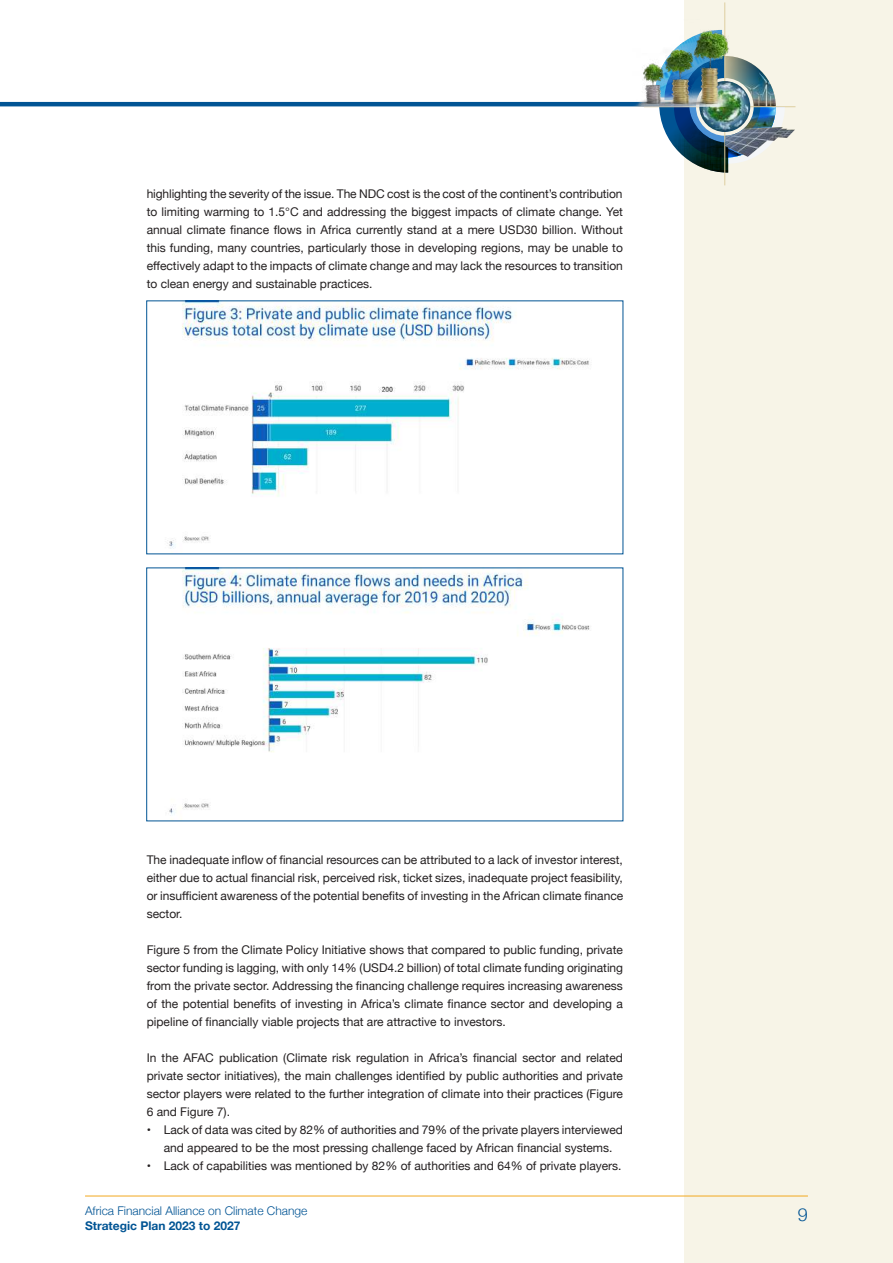
<style>
.page{position:relative;width:893px;height:1263px;background:#fff}
.page>*{position:absolute;margin:0;border:0;box-sizing:border-box;transform-origin:0 0}
.t1{font:300 18px "Helvetica Neue";color:#015494}
.t2{font:12px/18px "Helvetica Neue";color:#231f20;text-align:justify}
.t3{font:300 12px "Helvetica Neue";color:#015494}
.t4{font:700 12px "Helvetica Neue";color:#015494}
</style>
<div class="page">
<div style="left:685px;top:0;width:208px;height:1263px;background:#f7f4e7"></div>
<hr style="left:85px;top:1196px;width:723px;height:1px;background:#f2a81f">
<hr style="left:0;top:102px;width:671px;height:4px;background:#015494">
<hr style="left:644px;top:106px;width:151px;height:1px;background:#decea0">
<hr style="left:724px;top:2px;width:1px;height:183px;background:#decea0">
<img style="left:785px;top:128px;width:10px;height:10px">
<img style="left:655px;top:57px;width:130px;height:116px">
<img style="left:699px;top:81px;width:51px;height:51px;border-radius:25px">
<img style="left:632px;top:20px;width:102px;height:87px">
<img style="left:167px;top:303px;width:422px;height:246px">
<img style="left:169px;top:570px;width:421px;height:244px">
<p class="t2" style="left:147px;top:185px;width:478px">highlighting the severity of the issue. The NDC cost is the cost of the continent’s contribution to limiting warming to 1.5°C and addressing the biggest impacts of climate change. Yet annual climate finance flows in Africa currently stand at a mere USD30 billion. Without this funding, many countries, particularly those in developing regions, may be unable to effectively adapt to the impacts of climate change and may lack the resources to transition to clean energy and sustainable practices.</p>
<p class="t2" style="left:147px;top:851px;width:478px">The inadequate inflow of financial resources can be attributed to a lack of investor interest, either due to actual financial risk, perceived risk, ticket sizes, inadequate project feasibility, or insufficient awareness of the potential benefits of investing in the African climate finance sector.</p>
<p class="t2" style="left:147px;top:941px;width:478px">Figure 5 from the Climate Policy Initiative shows that compared to public funding, private sector funding is lagging, with only 14% (USD4.2 billion) of total climate funding originating from the private sector. Addressing the financing challenge requires increasing awareness of the potential benefits of investing in Africa’s climate finance sector and developing a pipeline of financially viable projects that are attractive to investors.</p>
<p class="t2" style="left:147px;top:1049px;width:478px">In the AFAC publication (Climate risk regulation in Africa’s financial sector and related private sector initiatives), the main challenges identified by public authorities and private sector players were related to the further integration of climate into their practices (Figure 6 and Figure 7).</p>
<p class="t2" style="left:147px;top:1121px;width:478px;text-align:center">• Lack of data was cited by 82% of authorities and 79% of the private players interviewed and appeared to be the most pressing challenge faced by African financial systems.</p>
<p class="t2" style="left:147px;top:1157px;width:476px">• Lack of capabilities was mentioned by 82% of authorities and 64% of private players.</p>
<p class="t3" style="left:85px;top:1201px;width:224px">Africa Financial Alliance on Climate Change</p>
<p class="t4" style="left:85px;top:1216px;width:157px">Strategic Plan 2023 to 2027</p>
<h1 class="t1" style="left:798px;top:1200px;width:12px">9</h1>
</div>
